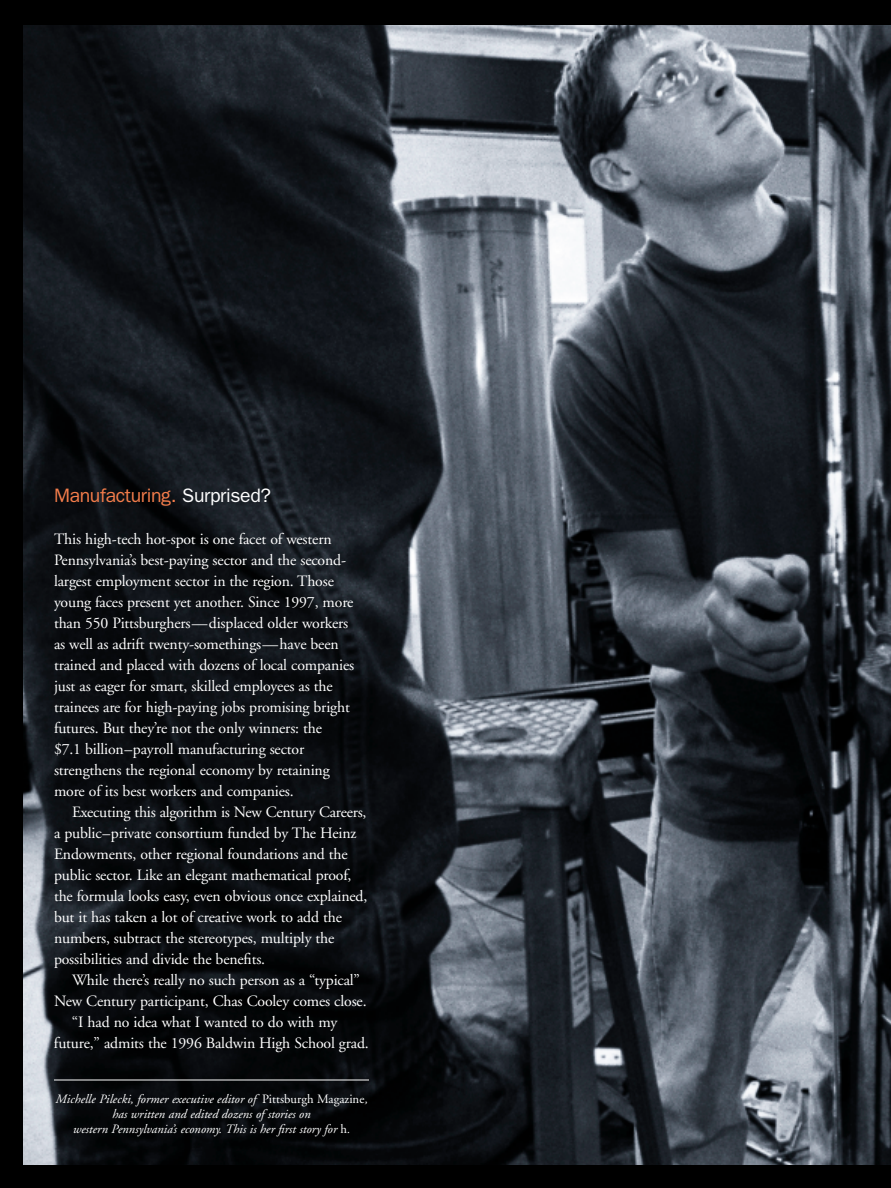
<style>
.page{position:relative;width:891px;height:1188px;background:#000}
.page>*{position:absolute;margin:0;border:0;box-sizing:border-box;transform-origin:0 0}
.t1{font:19.5px "Franklin Gothic";letter-spacing:-.02em;color:#f47d4b}
.t2{font:15.75px/21px "Adobe Garamond";letter-spacing:-.01em;color:#fff}
.t3{font:italic 12.75px/15px "Adobe Garamond";color:#fff;text-align:center}
.s1{color:#fff}
.s2{font-style:normal}
</style>
<div class="page">
<img style="left:24px;top:25px;width:867px;height:1139px">
<hr style="left:54px;top:1080px;width:315px;height:1px;background:#fff">
<p class="t1" style="left:54px;top:489px;width:219px">Manufacturing. <span class="s1">Surprised?</span></p>
<p class="t2" style="left:54px;top:530px;width:302px">This high-tech hot-spot is one facet of western Pennsylvania’s best-paying sector and the second&shy;largest employment sector in the region. Those young faces present yet another. Since 1997, more than 550 Pittsburghers—displaced older workers as well as adrift twenty-somethings—have been trained and placed with dozens of local companies just as eager for smart, skilled employees as the trainees are for high-paying jobs promising bright futures. But they’re not the only winners: the<br>$7.1 billion–payroll manufacturing sector strengthens the regional economy by retaining more of its best workers and companies.</p>
<p class="t2" style="left:54px;top:803px;width:315px;text-indent:18px">Executing this algorithm is New Century Careers, a public–private consortium funded by The Heinz Endowments, other regional foundations and the public sector. Like an elegant mathematical proof, the formula looks easy, even obvious once explained, but it has taken a lot of creative work to add the numbers, subtract the stereotypes, multiply the possibilities and divide the benefits.</p>
<p class="t2" style="left:72px;top:971px;width:289px">While there’s really no such person as a “typical”</p>
<p class="t2" style="left:54px;top:992px;width:314px">New Century participant, Chas Cooley comes close.</p>
<p class="t2" style="left:72px;top:1013px;width:267px">“I had no idea what I wanted to do with my</p>
<p class="t2" style="left:54px;top:1034px;width:316px">future,” admits the 1996 Baldwin High School grad.</p>
<p class="t3" style="left:55px;top:1092px;width:314px">Michelle Pilecki, former executive editor of <span class="s2">Pittsburgh Magazine</span>, has written and edited dozens of stories on<br>western Pennsylvania’s economy. This is her first story for <span class="s2">h</span>.</p>
</div>
